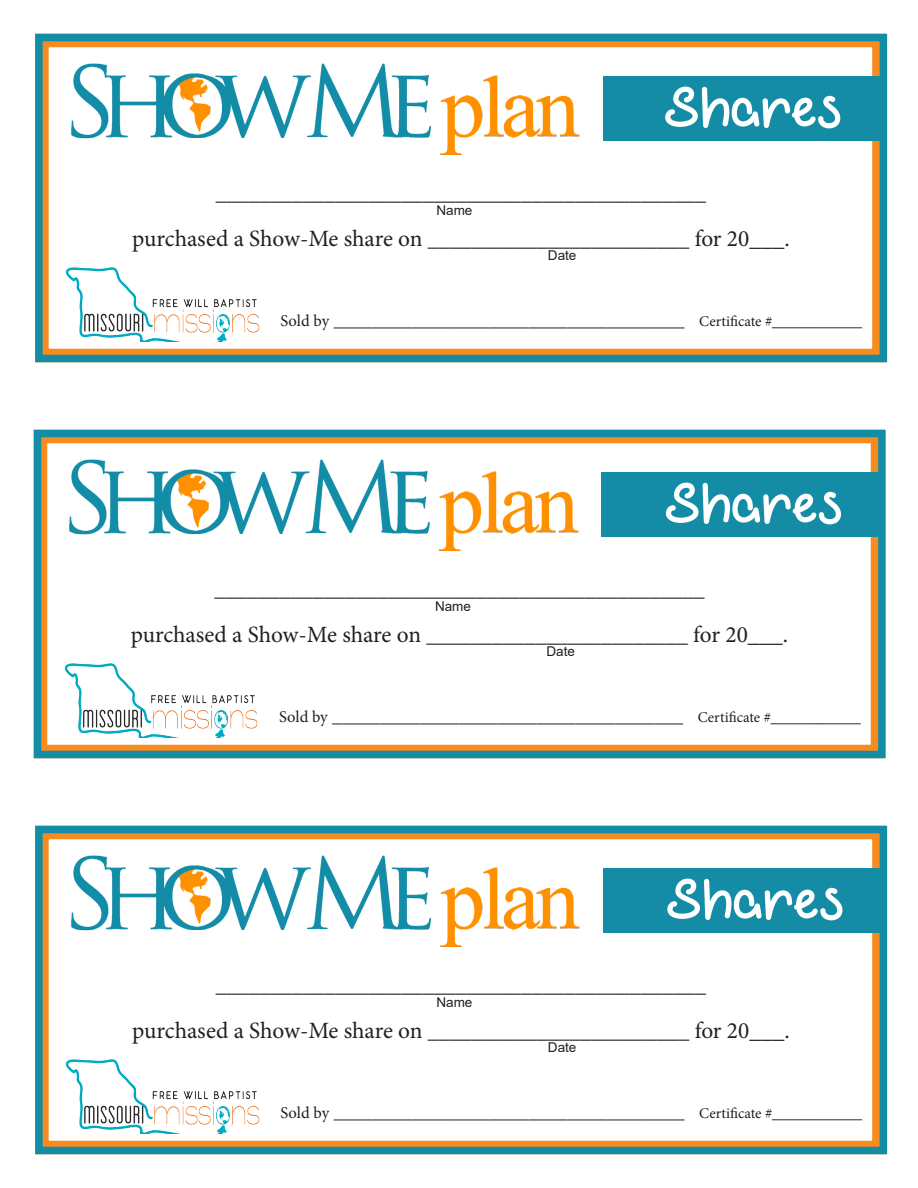
<style>
.page{position:relative;width:918px;height:1188px;background:#fff}
.page>*{position:absolute;margin:0;border:0;box-sizing:border-box;transform-origin:0 0}
.t1{font:52.5px "My Epic Selfie Demo";letter-spacing:.01em;color:#fff}
.t2{font:23.4px "Minion Pro";letter-spacing:-.005em;color:#231f20}
.t3{font:21.75px "Minion Pro";color:#231f20}
.t4{font:19.5px "Minion Pro";color:#231f20}
.t5{font:15px "Minion Pro";color:#231f20}
.t6{font:13.5px "Arial";color:#231f20}
.s1{font-size:21.75px}
.s2{font-size:16.5px}
.s3{font-size:18px}
</style>
<div class="page">
<img style="left:65px;top:267px;width:195px;height:75px">
<div style="left:35px;top:34px;width:851px;height:328px;border:14px solid #f68c1f"></div>
<div style="left:35px;top:34px;width:852px;height:328px;border:8px solid #148ca6"></div>
<img style="left:71px;top:63px;width:509px;height:92px">
<div style="left:603px;top:77px;width:283px;height:64px;background:#148ca6"></div>
<img style="left:64px;top:663px;width:194px;height:75px">
<div style="left:34px;top:430px;width:850px;height:328px;border:14px solid #f68c1f"></div>
<div style="left:34px;top:430px;width:852px;height:328px;border:8px solid #148ca6"></div>
<img style="left:69px;top:459px;width:510px;height:92px">
<div style="left:602px;top:473px;width:282px;height:64px;background:#148ca6"></div>
<img style="left:65px;top:1059px;width:195px;height:75px">
<div style="left:35px;top:826px;width:851px;height:328px;border:14px solid #f68c1f"></div>
<div style="left:35px;top:826px;width:852px;height:328px;border:8px solid #148ca6"></div>
<img style="left:71px;top:855px;width:509px;height:92px">
<div style="left:603px;top:869px;width:283px;height:64px;background:#148ca6"></div>
<p class="t1" style="left:664px;top:71px;width:179px">Shares</p>
<p class="t3" style="left:216px;top:178px;width:492px">_____________________________________________</p>
<p class="t2" style="left:132px;top:223px;width:659px">purchased a Show-Me share on <span class="s1">________________________</span> for 20___.</p>
<p class="t6" style="left:436px;top:201px;width:38px">Name</p>
<p class="t6" style="left:548px;top:246px;width:30px">Date</p>
<p class="t4" style="left:281px;top:306px;width:406px"><span class="s2">Sold by</span> ____________________________________</p>
<p class="t5" style="left:699px;top:311px;width:165px">Certificate #<span class="s3">__________</span></p>
<p class="t1" style="left:664px;top:467px;width:179px">Shares</p>
<p class="t3" style="left:214px;top:574px;width:492px">_____________________________________________</p>
<p class="t2" style="left:131px;top:619px;width:659px">purchased a Show-Me share on <span class="s1">________________________</span> for 20___.</p>
<p class="t6" style="left:435px;top:597px;width:38px">Name</p>
<p class="t6" style="left:547px;top:642px;width:30px">Date</p>
<p class="t4" style="left:279px;top:702px;width:406px"><span class="s2">Sold by</span> ____________________________________</p>
<p class="t5" style="left:698px;top:707px;width:165px">Certificate #<span class="s3">__________</span></p>
<p class="t1" style="left:666px;top:863px;width:179px">Shares</p>
<p class="t3" style="left:216px;top:970px;width:492px">_____________________________________________</p>
<p class="t2" style="left:132px;top:1015px;width:659px">purchased a Show-Me share on <span class="s1">________________________</span> for 20___.</p>
<p class="t6" style="left:436px;top:993px;width:38px">Name</p>
<p class="t6" style="left:548px;top:1038px;width:30px">Date</p>
<p class="t4" style="left:281px;top:1098px;width:406px"><span class="s2">Sold by</span> ____________________________________</p>
<p class="t5" style="left:699px;top:1103px;width:165px">Certificate #<span class="s3">__________</span></p>
</div>
